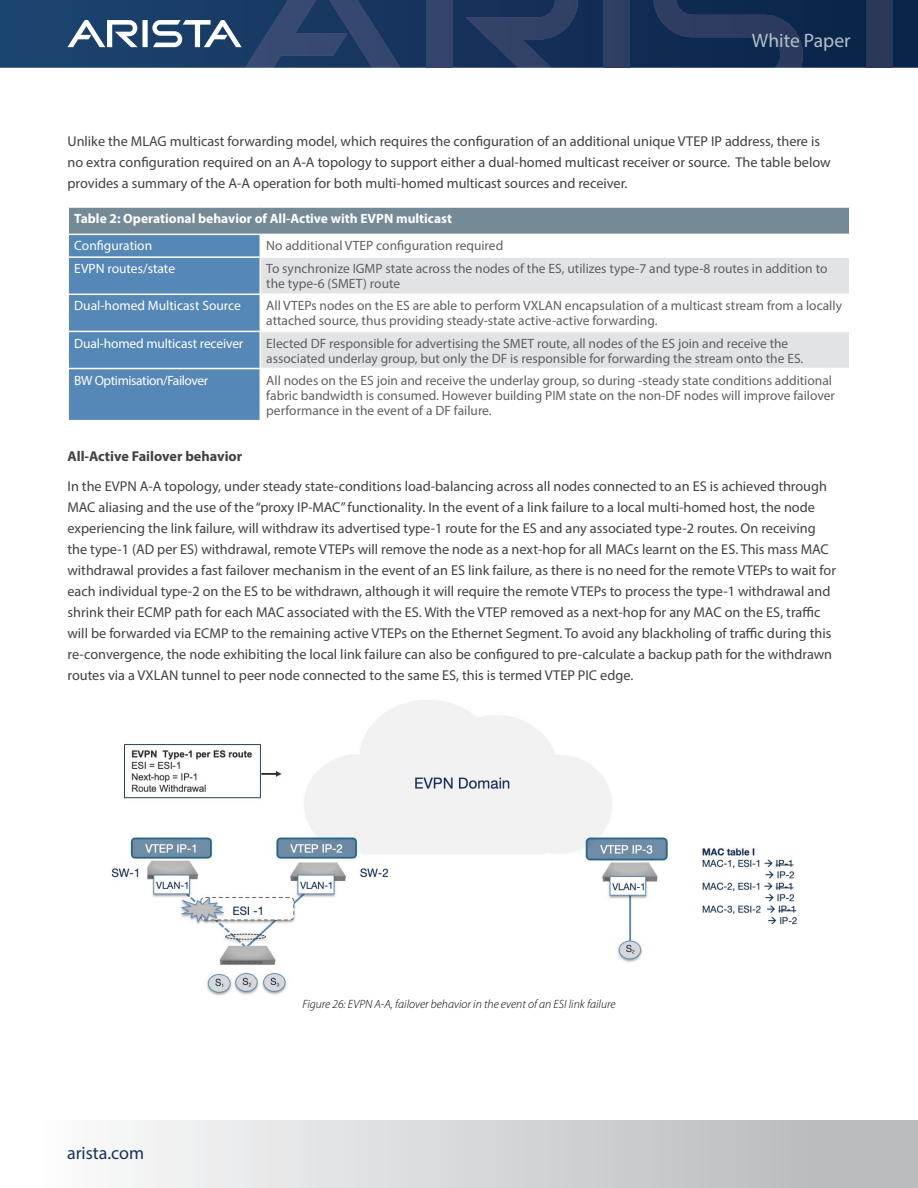
<style>
.page{position:relative;width:918px;height:1188px;background:#fff}
.page>*{position:absolute;margin:0;border:0;box-sizing:border-box;transform-origin:0 0}
.t1{font:19.5px "Myriad Pro";color:#b1c0c9}
.t2{font:18px "Myriad Pro";color:#16325c}
.t3{font:14.25px/21px "Myriad Pro";color:#414042}
.t4{font:700 14.25px "Myriad Pro";color:#414042}
.t5{font:13.5px/15px "Myriad Pro";color:#5f6062}
.t6{font:13.5px "Myriad Pro";letter-spacing:-.01em;color:#fff}
.t7{font:700 13.5px "Myriad Pro";color:#fff}
.t8{font:13.5px "Myriad Pro";letter-spacing:-.03em;color:#fff}
.t9{font:italic 300 12px "Myriad Pro";color:#000}
</style>
<div class="page">
<svg style="left:0;top:0;width:918px;height:68px;background:#13325a"></svg>
<div style="left:426px;top:0;width:26px;height:68px;background:#34446a"></div>
<svg style="left:465px;top:0;width:113px;height:68px;background:#22385f"></svg>
<svg style="left:67px;top:0;width:333px;height:68px;background:#334f75"></svg>
<div style="left:604px;top:0;width:26px;height:68px;background:#2f3f63"></div>
<svg style="left:654px;top:0;width:149px;height:68px;background:#1a3156"></svg>
<div style="left:867px;top:0;width:26px;height:68px;background:#2a385a"></div>
<div style="left:0;top:1120px;width:918px;height:68px;background:linear-gradient(to right,#fff,#b3b5b7)"></div>
<div style="left:68px;top:207px;width:782px;height:27px;background:#748a96"></div>
<svg style="left:261px;top:258px;width:588px;height:110px;fill:#e2e3e4"></svg>
<hr style="left:68px;top:206px;width:192px;height:2px;background:#fff">
<hr style="left:260px;top:206px;width:591px;height:2px;background:#fff">
<svg style="left:68px;top:208px;width:193px;height:212px;background:#5b89b4"></svg>
<svg style="left:849px;top:208px;width:1px;height:26px"></svg>
<hr style="left:68px;top:256px;width:192px;height:2px;background:#fff">
<hr style="left:68px;top:258px;width:1px;height:36px;background:#fff">
<hr style="left:260px;top:256px;width:591px;height:2px;background:#fff">
<hr style="left:260px;top:258px;width:1px;height:36px;background:#fff">
<hr style="left:68px;top:294px;width:192px;height:1px;background:#fff">
<hr style="left:68px;top:295px;width:1px;height:36px;background:#fff">
<hr style="left:260px;top:294px;width:591px;height:1px;background:#fff">
<hr style="left:260px;top:295px;width:1px;height:36px;background:#fff">
<hr style="left:68px;top:331px;width:192px;height:1px;background:#fff">
<hr style="left:68px;top:332px;width:1px;height:36px;background:#fff">
<hr style="left:260px;top:331px;width:591px;height:1px;background:#fff">
<hr style="left:260px;top:332px;width:1px;height:36px;background:#fff">
<hr style="left:68px;top:368px;width:192px;height:1px;background:#fff">
<hr style="left:68px;top:369px;width:1px;height:51px;background:#fff">
<hr style="left:260px;top:368px;width:591px;height:1px;background:#fff">
<hr style="left:260px;top:369px;width:1px;height:51px;background:#fff">
<img style="left:110px;top:700px;width:687px;height:296px">
<h1 class="t1" style="left:752px;top:29px;width:100px">White Paper</h1>
<p class="t3" style="left:68px;top:130px;width:765px">Unlike the MLAG multicast forwarding model, which requires the configuration of an additional unique VTEP IP address, there is no extra configuration required on an A-A topology to support either a dual-homed multicast receiver or source. The table below provides a summary of the A-A operation for both multi-homed multicast sources and receiver.</p>
<p class="t7" style="left:74px;top:210px;width:379px">Table 2: Operational behavior of All-Active with EVPN multicast</p>
<p class="t6" style="left:74px;top:238px;width:79px">Configuration</p>
<p class="t5" style="left:266px;top:238px;width:239px">No additional VTEP configuration required</p>
<p class="t6" style="left:74px;top:260px;width:102px">EVPN routes/state</p>
<p class="t5" style="left:266px;top:261px;width:563px">To synchronize IGMP state across the nodes of the ES, utilizes type-7 and type-8 routes in addition to the type-6 (SMET) route</p>
<p class="t6" style="left:74px;top:298px;width:168px">Dual-homed Multicast Source</p>
<p class="t5" style="left:266px;top:298px;width:577px">All VTEPs nodes on the ES are able to perform VXLAN encapsulation of a multicast stream from a locally attached source, thus providing steady-state active-active forwarding.</p>
<p class="t6" style="left:74px;top:335px;width:171px">Dual-homed multicast receiver</p>
<p class="t5" style="left:266px;top:335px;width:539px">Elected DF responsible for advertising the SMET route, all nodes of the ES join and receive the associated underlay group, but only the DF is responsible for forwarding the stream onto the ES.</p>
<p class="t8" style="left:74px;top:372px;width:135px">BW Optimisation/Failover</p>
<p class="t5" style="left:266px;top:372px;width:570px">All nodes on the ES join and receive the underlay group, so during -steady state conditions additional fabric bandwidth is consumed. However building PIM state on the non-DF nodes will improve failover performance in the event of a DF failure.</p>
<p class="t4" style="left:68px;top:447px;width:176px">All-Active Failover behavior</p>
<p class="t3" style="left:68px;top:475px;width:770px">In the EVPN A-A topology, under steady state-conditions load-balancing across all nodes connected to an ES is achieved through MAC aliasing and the use of the “proxy IP-MAC” functionality. In the event of a link failure to a local multi-homed host, the node experiencing the link failure, will withdraw its advertised type-1 route for the ES and any associated type-2 routes. On receiving the type-1 (AD per ES) withdrawal, remote VTEPs will remove the node as a next-hop for all MACs learnt on the ES. This mass MAC withdrawal provides a fast failover mechanism in the event of an ES link failure, as there is no need for the remote VTEPs to wait for each individual type-2 on the ES to be withdrawn, although it will require the remote VTEPs to process the type-1 withdrawal and shrink their ECMP path for each MAC associated with the ES. With the VTEP removed as a next-hop for any MAC on the ES, traffic will be forwarded via ECMP to the remaining active VTEPs on the Ethernet Segment. To avoid any blackholing of traffic during this re-convergence, the node exhibiting the local link failure can also be configured to pre-calculate a backup path for the withdrawn routes via a VXLAN tunnel to peer node connected to the same ES, this is termed VTEP PIC edge.</p>
<p class="t2" style="left:67px;top:1142px;width:79px">arista.com</p>
<p class="t9" style="left:302px;top:998px;width:315px">Figure 26: EVPN A-A, failover behavior in the event of an ESI link failure</p>
</div>
